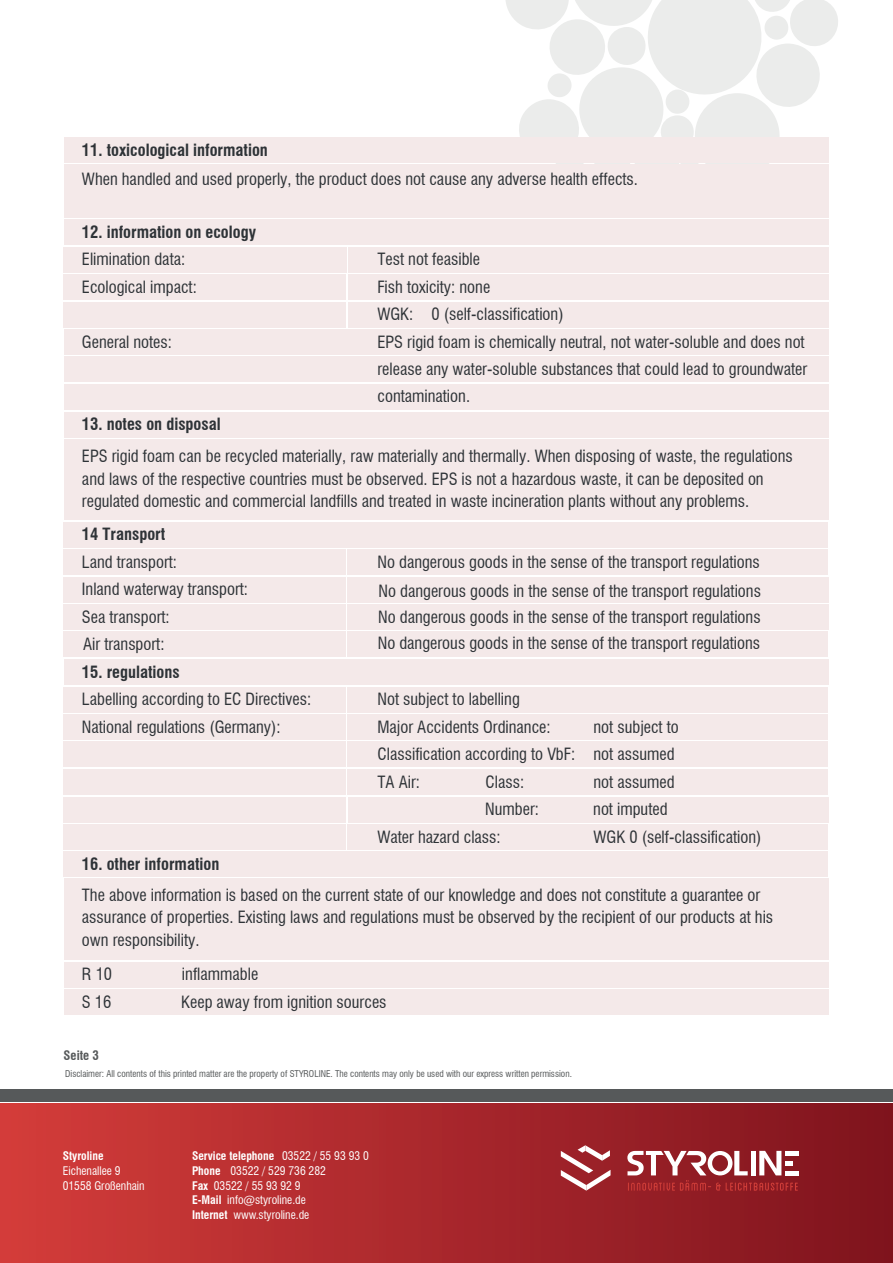
<style>
.page{position:relative;width:893px;height:1263px;background:#fff}
.page>*{position:absolute;margin:0;border:0;box-sizing:border-box;transform-origin:0 0}
.t1{font:condensed 16.5px/27.5px "Swiss 721 BT";color:#2e3337}
.t2{font:700 condensed 16.5px "Swiss 721 BT";color:#2e3337}
.t3{font:700 condensed 12.75px "Swiss 721 BT";color:#56595a}
.t4{font:condensed 11.55px/14.7px "Swiss 721 BT";color:#fff}
.t5{font:700 condensed 11.55px "Swiss 721 BT";color:#fff}
.t6{font:condensed 9.15px "Swiss 721 BT";color:#56595a}
.s1{font-weight:700}
</style>
<div class="page">
<svg style="left:505px;top:0;width:333px;height:198px"></svg>
<div style="left:64px;top:164px;width:764px;height:54px;background:#f4e9e9"></div>
<div style="left:64px;top:439px;width:764px;height:80px;background:#f4e9e9"></div>
<div style="left:64px;top:851px;width:764px;height:26px;background:#f4e9e9"></div>
<div style="left:64px;top:879px;width:764px;height:81px;background:#f4e9e9"></div>
<div style="left:64px;top:797px;width:282px;height:26px;background:#f4e9e9"></div>
<div style="left:348px;top:797px;width:481px;height:26px;background:#f4e9e9"></div>
<div style="left:64px;top:824px;width:282px;height:26px;background:#f4e9e9"></div>
<div style="left:348px;top:824px;width:480px;height:26px;background:#f4e9e9"></div>
<div style="left:64px;top:714px;width:282px;height:26px;background:#f4e9e9"></div>
<div style="left:348px;top:714px;width:480px;height:26px;background:#f4e9e9"></div>
<div style="left:64px;top:741px;width:282px;height:26px;background:#f4e9e9"></div>
<div style="left:347px;top:741px;width:481px;height:26px;background:#f4e9e9"></div>
<div style="left:64px;top:769px;width:282px;height:26px;background:#f4e9e9"></div>
<div style="left:347px;top:769px;width:481px;height:26px;background:#f4e9e9"></div>
<div style="left:64px;top:686px;width:282px;height:26px;background:#f4e9e9"></div>
<div style="left:348px;top:686px;width:480px;height:26px;background:#f4e9e9"></div>
<div style="left:64px;top:604px;width:282px;height:26px;background:#f4e9e9"></div>
<div style="left:348px;top:604px;width:481px;height:26px;background:#f4e9e9"></div>
<div style="left:64px;top:631px;width:282px;height:26px;background:#f4e9e9"></div>
<div style="left:347px;top:631px;width:481px;height:26px;background:#f4e9e9"></div>
<div style="left:64px;top:659px;width:765px;height:26px;background:#f4e9e9"></div>
<div style="left:64px;top:549px;width:282px;height:26px;background:#f4e9e9"></div>
<div style="left:348px;top:549px;width:480px;height:26px;background:#f4e9e9"></div>
<div style="left:64px;top:577px;width:282px;height:25px;background:#f4e9e9"></div>
<div style="left:347px;top:577px;width:482px;height:25px;background:#f4e9e9"></div>
<div style="left:64px;top:522px;width:764px;height:25px;background:#f4e9e9"></div>
<div style="left:64px;top:412px;width:764px;height:25px;background:#f4e9e9"></div>
<div style="left:64px;top:329px;width:765px;height:26px;background:#f4e9e9"></div>
<div style="left:64px;top:356px;width:764px;height:26px;background:#f4e9e9"></div>
<div style="left:64px;top:384px;width:764px;height:26px;background:#f4e9e9"></div>
<div style="left:64px;top:274px;width:282px;height:26px;background:#f4e9e9"></div>
<div style="left:348px;top:274px;width:480px;height:26px;background:#f4e9e9"></div>
<div style="left:64px;top:302px;width:282px;height:25px;background:#f4e9e9"></div>
<div style="left:348px;top:302px;width:480px;height:25px;background:#f4e9e9"></div>
<div style="left:64px;top:219px;width:764px;height:26px;background:#f4e9e9"></div>
<div style="left:64px;top:247px;width:283px;height:25px;background:#f4e9e9"></div>
<div style="left:348px;top:247px;width:480px;height:25px;background:#f4e9e9"></div>
<div style="left:64px;top:137px;width:764px;height:25px;background:#f4e9e9"></div>
<div style="left:64px;top:962px;width:765px;height:26px;background:#f4e9e9"></div>
<div style="left:64px;top:989px;width:764px;height:26px;background:#f4e9e9"></div>
<div style="left:0;top:1103px;width:893px;height:159px;background:linear-gradient(to right,#d33c3a,#7e131d)"></div>
<div style="left:0;top:1090px;width:893px;height:12px;background:#56595a"></div>
<svg style="left:561px;top:1145px;width:49px;height:45px"></svg>
<svg style="left:627px;top:1151px;width:171px;height:40px"></svg>
<p class="t2" style="left:82px;top:140px;width:187px">11. toxicological information</p>
<p class="t1" style="left:82px;top:165px;width:558px">When handled and used properly, the product does not cause any adverse health effects.</p>
<p class="t2" style="left:82px;top:222px;width:176px">12. information on ecology</p>
<p class="t1" style="left:82px;top:246px;width:105px">Elimination data:</p>
<p class="t1" style="left:377px;top:246px;width:104px">Test not feasible</p>
<p class="t1" style="left:82px;top:273px;width:116px">Ecological impact:</p>
<p class="t1" style="left:377px;top:273px;width:188px">Fish toxicity: none<br>WGK: 0 (self-classification)</p>
<p class="t1" style="left:82px;top:328px;width:92px">General notes:</p>
<p class="t1" style="left:377px;top:328px;width:431px;line-height:27px">EPS rigid foam is chemically neutral, not water-soluble and does not release any water-soluble substances that could lead to groundwater contamination.</p>
<p class="t2" style="left:82px;top:414px;width:140px">13. notes on disposal</p>
<p class="t1" style="left:82px;top:445px;width:712px;line-height:22.5px">EPS rigid foam can be recycled materially, raw materially and thermally. When disposing of waste, the regulations and laws of the respective countries must be observed. EPS is not a hazardous waste, it can be deposited on regulated domestic and commercial landfills and treated in waste incineration plants without any problems.</p>
<p class="t2" style="left:82px;top:524px;width:85px">14 Transport</p>
<p class="t1" style="left:82px;top:548px;width:97px">Land transport:</p>
<p class="t1" style="left:377px;top:547px;width:385px;line-height:29.1px">No dangerous goods in the sense of the transport regulations<br>No dangerous goods in the sense of the transport regulations</p>
<p class="t1" style="left:378px;top:604px;width:384px;line-height:25.8px">No dangerous goods in the sense of the transport regulations<br>No dangerous goods in the sense of the transport regulations</p>
<p class="t1" style="left:82px;top:576px;width:168px">Inland waterway transport:<br>Sea transport:<br>Air transport:</p>
<p class="t2" style="left:82px;top:662px;width:99px">15. regulations</p>
<p class="t1" style="left:82px;top:685px;width:231px">Labelling according to EC Directives:</p>
<p class="t1" style="left:377px;top:685px;width:144px">Not subject to labelling</p>
<p class="t1" style="left:82px;top:713px;width:200px">National regulations (Germany):</p>
<p class="t1" style="left:377px;top:713px;width:175px">Major Accidents Ordinance:</p>
<p class="t1" style="left:377px;top:713px;width:303px;text-indent:216px">not subject to<br>Classification according to VbF: not assumed<br>TA Air:</p>
<p class="t1" style="left:485px;top:768px;width:40px">Class:</p>
<p class="t1" style="left:593px;top:768px;width:83px">not assumed</p>
<p class="t1" style="left:485px;top:795px;width:55px">Number:</p>
<p class="t1" style="left:593px;top:795px;width:76px">not imputed</p>
<p class="t1" style="left:377px;top:823px;width:125px">Water hazard class:</p>
<p class="t1" style="left:593px;top:823px;width:169px">WGK 0 (self-classification)</p>
<p class="t2" style="left:82px;top:854px;width:139px">16. other information</p>
<p class="t1" style="left:82px;top:883px;width:693px;line-height:22.5px">The above information is based on the current state of our knowledge and does not constitute a guarantee or assurance of properties. Existing laws and regulations must be observed by the recipient of our products at his own responsibility.</p>
<p class="t1" style="left:82px;top:960px;width:32px">R 10</p>
<p class="t1" style="left:182px;top:960px;width:78px">inflammable</p>
<p class="t1" style="left:82px;top:988px;width:31px">S 16</p>
<p class="t1" style="left:181px;top:988px;width:207px">Keep away from ignition sources</p>
<p class="t3" style="left:64px;top:1047px;width:37px">Seite 3</p>
<p class="t6" style="left:65px;top:1068px;width:508px">Disclaimer: All contents of this printed matter are the property of STYROLINE. The contents may only be used with our express written permission.</p>
<p class="t5" style="left:63px;top:1149px;width:42px">Styroline</p>
<p class="t4" style="left:63px;top:1163px;width:83px">Eichenallee 9<br>01558 Großenhain</p>
<p class="t4" style="left:192px;top:1148px;width:178px"><span class="s1">Service telephone</span> 03522 / 55 93 93 0<br><span class="s1">Phone</span> 03522 / 529 736 282<br><span class="s1">Fax</span> 03522 / 55 93 92 9<br><span class="s1">E-Mail</span> info@styroline.de<br><span class="s1">Internet</span> www.styroline.de</p>
</div>
